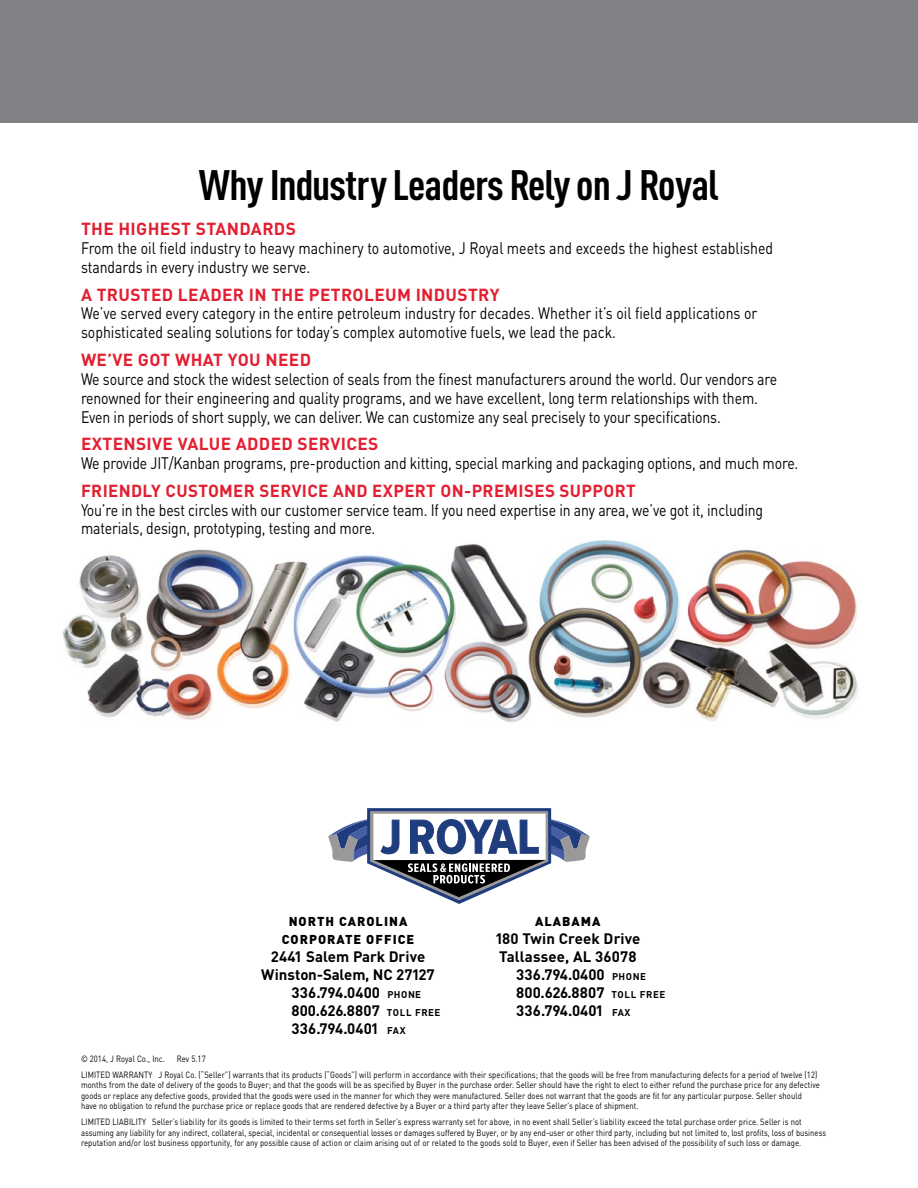
<style>
.page{position:relative;width:918px;height:1188px;background:#fff}
.page>*{position:absolute;margin:0;border:0;box-sizing:border-box;transform-origin:0 0}
.t1{font:700 42px "DIN Cond";letter-spacing:-.02em;color:#000;scale:1.04 1}
.t2{font:700 17.25px "DIN";letter-spacing:.02em;color:#e31e30}
.t3{font:16.5px/18.9px "DIN";letter-spacing:-.01em;color:#000;scale:.85 1}
.t4{font:700 15px "DIN";letter-spacing:.01em;color:#000}
.t5{font:900 12.75px/18px "DIN";letter-spacing:.08em;color:#000;text-align:center}
.t6{font:9px/10.5px "DIN";letter-spacing:.01em;color:#000;scale:.85 1}
.s1{font-size:9.75px}
</style>
<div class="page">
<img style="left:62px;top:540px;width:796px;height:182px">
<svg style="left:328px;top:808px;width:262px;height:96px"></svg>
<div style="left:0;top:0;width:918px;height:122px;background:#808285"></div>
<h1 class="t1" style="left:199px;top:159px;width:502px">Why Industry Leaders Rely on J Royal</h1>
<h2 class="t2" style="left:81px;top:218px;width:216px">THE HIGHEST STANDARDS</h2>
<h3 class="t3" style="left:81px;top:238px;width:816px">From the oil field industry to heavy machinery to automotive, J Royal meets and exceeds the highest established standards in every industry we serve.</h3>
<h2 class="t2" style="left:81px;top:283px;width:420px">A TRUSTED LEADER IN THE PETROLEUM INDUSTRY</h2>
<h3 class="t3" style="left:81px;top:304px;width:797px">We’ve served every category in the entire petroleum industry for decades. Whether it’s oil field applications or sophisticated sealing solutions for today’s complex automotive fuels, we lead the pack.</h3>
<h2 class="t2" style="left:81px;top:348px;width:232px">WE’VE GOT WHAT YOU NEED</h2>
<p class="t3" style="left:81px;top:369px;width:821px">We source and stock the widest selection of seals from the finest manufacturers around the world. Our vendors are renowned for their engineering and quality programs, and we have excellent, long term relationships with them.<br>Even in periods of short supply, we can deliver. We can customize any seal precisely to your specifications.</p>
<h2 class="t2" style="left:81px;top:433px;width:299px">EXTENSIVE VALUE ADDED SERVICES</h2>
<h3 class="t3" style="left:81px;top:453px;width:846px">We provide JIT/Kanban programs, pre-production and kitting, special marking and packaging options, and much more.</h3>
<h2 class="t2" style="left:81px;top:479px;width:556px">FRIENDLY CUSTOMER SERVICE AND EXPERT ON-PREMISES SUPPORT</h2>
<h3 class="t3" style="left:81px;top:500px;width:804px">You’re in the best circles with our customer service team. If you need expertise in any area, we’ve got it, including materials, design, prototyping, testing and more.</h3>
<h3 class="t5" style="left:282px;top:912px;width:134px">NORTH CAROLINA<br>CORPORATE OFFICE</h3>
<h3 class="t4" style="left:271px;top:947px;width:156px">2441 Salem Park Drive</h3>
<h3 class="t4" style="left:261px;top:965px;width:175px">Winston-Salem, NC 27127</h3>
<h3 class="t4" style="left:292px;top:983px;width:131px">336.794.0400 <span class="s1">PHONE</span></h3>
<h3 class="t4" style="left:292px;top:1001px;width:150px">800.626.8807 <span class="s1">TOLL FREE</span></h3>
<h3 class="t4" style="left:292px;top:1019px;width:116px">336.794.0401 <span class="s1">FAX</span></h3>
<h3 class="t5" style="left:535px;top:912px;width:67px">ALABAMA</h3>
<h3 class="t4" style="left:495px;top:929px;width:147px">180 Twin Creek Drive</h3>
<h3 class="t4" style="left:499px;top:947px;width:139px">Tallassee, AL 36078</h3>
<h3 class="t4" style="left:516px;top:965px;width:131px">336.794.0400 <span class="s1">PHONE</span></h3>
<h3 class="t4" style="left:516px;top:983px;width:150px">800.626.8807 <span class="s1">TOLL FREE</span></h3>
<h3 class="t4" style="left:516px;top:1001px;width:116px">336.794.0401 <span class="s1">FAX</span></h3>
<p class="t6" style="left:81px;top:1053px;width:100px">© 2014, J Royal Co., Inc.</p>
<p class="t6" style="left:81px;top:1051px;width:868px;line-height:15.9px;text-indent:96px">Rev 5.17<br>LIMITED WARRANTY J Royal Co. (“Seller”) warrants that its products (“Goods”) will perform in accordance with their specifications; that the goods will be free from manufacturing defects for a period of twelve (12)</p>
<p class="t6" style="left:81px;top:1080px;width:871px">months from the date of delivery of the goods to Buyer; and that the goods will be as specified by Buyer in the purchase order. Seller should have the right to elect to either refund the purchase price for any defective goods or replace any defective goods, provided that the goods were used in the manner for which they were manufactured. Seller does not warrant that the goods are fit for any particular purpose. Seller should have no obligation to refund the purchase price or replace goods that are rendered defective by a Buyer or a third party after they leave Seller’s place of shipment.</p>
<p class="t6" style="left:81px;top:1117px;width:878px">LIMITED LIABILITY Seller’s liability for its goods is limited to their terms set forth in Seller’s express warranty set for above, in no event shall Seller’s liability exceed the total purchase order price. Seller is not assuming any liability for any indirect, collateral, special, incidental or consequential losses or damages suffered by Buyer, or by any end-user or other third party, including but not limited to, lost profits, loss of business reputation and/or lost business opportunity, for any possible cause of action or claim arising out of or related to the goods sold to Buyer, even if Seller has been advised of the possibility of such loss or damage.</p>
</div>
